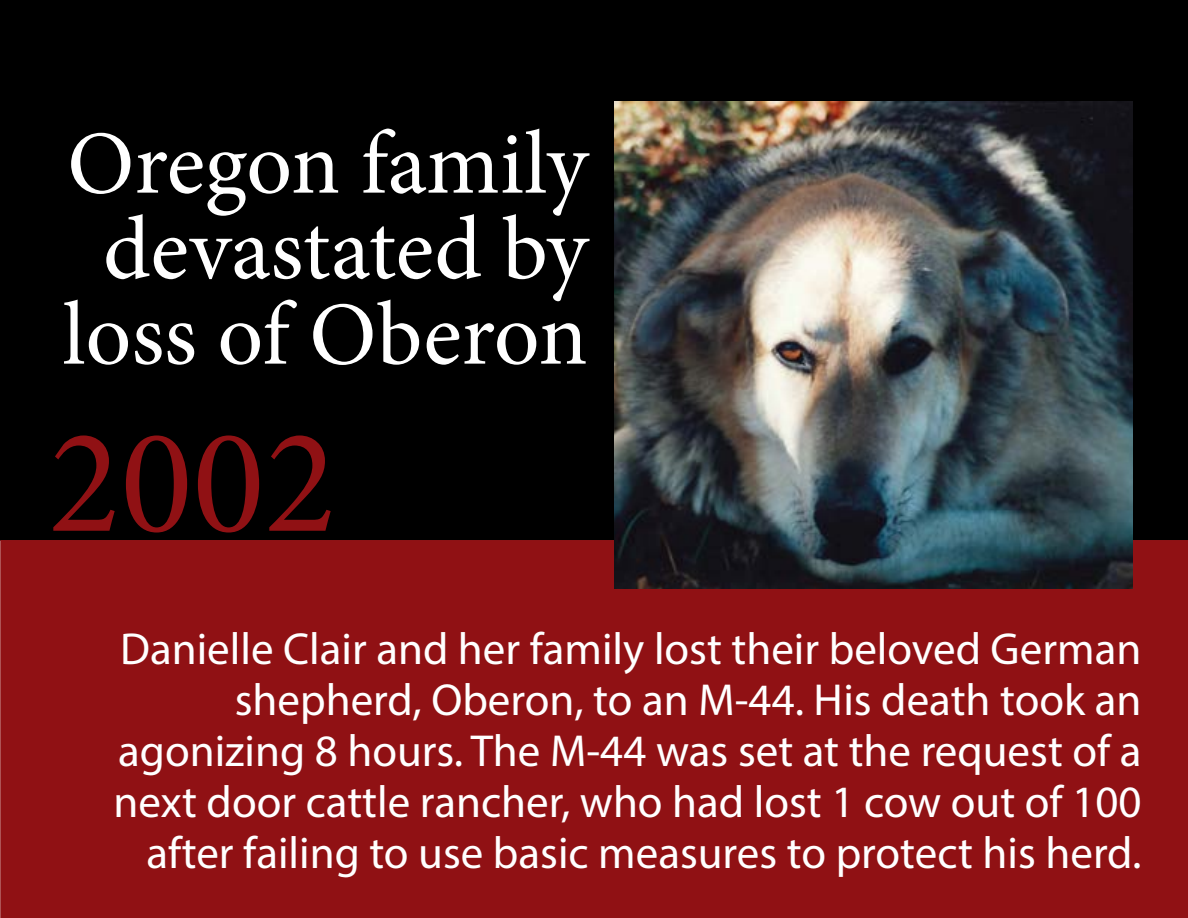
<style>
.page{position:relative;width:1188px;height:918px;background:#fff}
.page>*{position:absolute;margin:0;border:0;box-sizing:border-box;transform-origin:0 0}
.t1{font:150px "Minion Pro";color:#901114}
.t2{font:90px/85.5px "Minion Pro";color:#fff;text-align:center}
.t3{font:45px/51px "Myriad Pro";color:#fff;text-align:right}
</style>
<div class="page">
<div style="left:0;top:0;width:1188px;height:540px;background:#000"></div>
<div style="left:0;top:540px;width:1188px;height:378px;background:#901114"></div>
<img style="left:614px;top:102px;width:519px;height:486px">
<h2 class="t2" style="left:63px;top:122px;width:527px">Oregon family devastated by loss of Oberon</h2>
<h1 class="t1" style="left:49px;top:382px;width:290px">2002</h1>
<p class="t3" style="left:113px;top:622px;width:1030px">Danielle Clair and her family lost their beloved German shepherd, Oberon, to an M-44. His death took an agonizing 8 hours. The M-44 was set at the request of a next door cattle rancher, who had lost 1 cow out of 100 after failing to use basic measures to protect his herd.</p>
</div>
